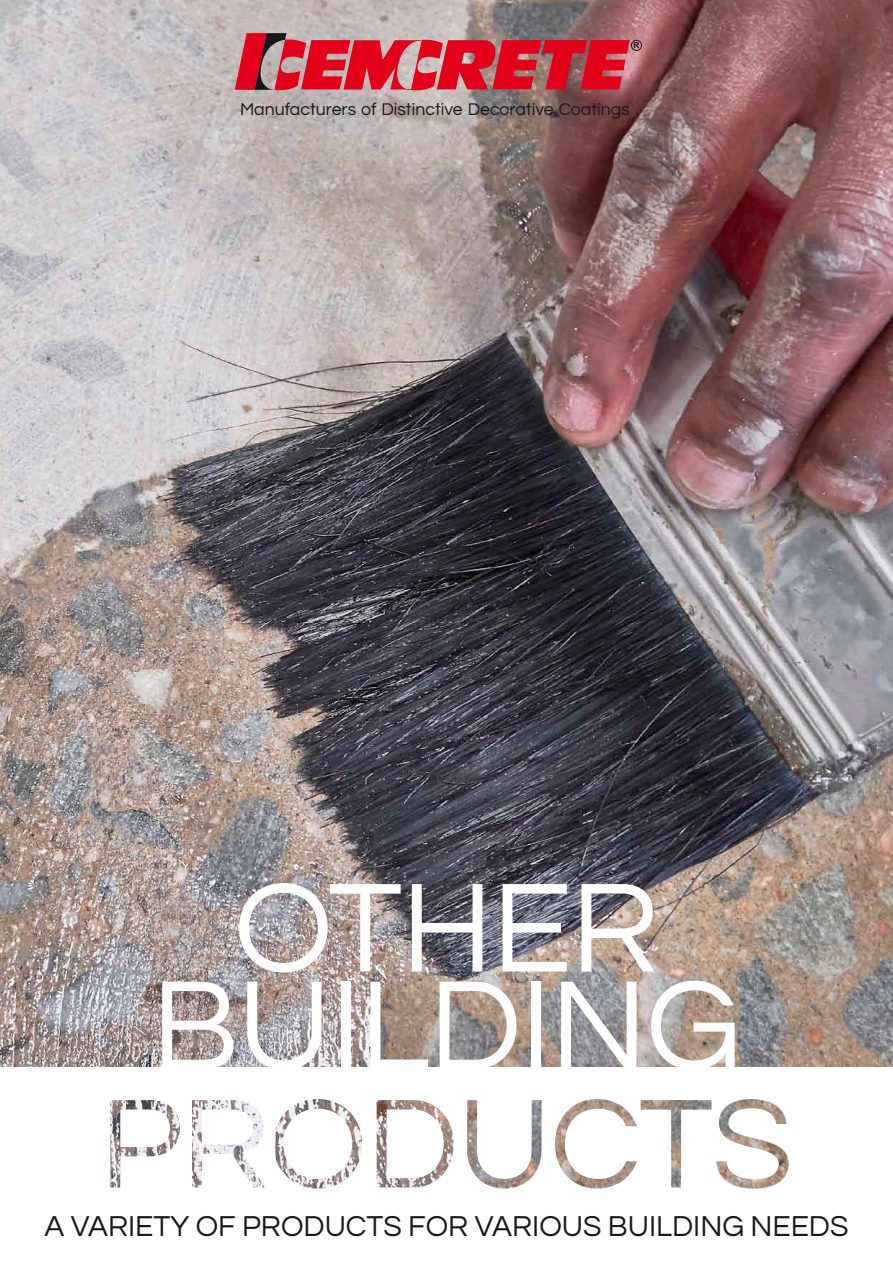
<style>
.page{position:relative;width:893px;height:1263px;background:#fff}
.page>*{position:absolute;margin:0;border:0;box-sizing:border-box;transform-origin:0 0}
.t1{font:132px/97.5px "Questrial";letter-spacing:-.01em;color:#fff;text-align:center}
.t2{font:30px "Questrial";color:#1a171c}
.t3{font:17.7px "Questrial";color:#1a171c}
.t4{font:700 8.25px "Arial";color:#1a171c}
</style>
<div class="page">
<img style="left:0;top:0;width:893px;height:1067px">
<svg style="left:235px;top:33px;width:395px;height:59px;background:#c94250"></svg>
<div style="left:631px;top:40px;width:11px;height:11px;border:1px solid #1a171c;border-radius:50%"></div>
<img style="left:110px;top:1099px;width:679px;height:89px">
<p class="t4" style="left:634px;top:40px;width:7px">R</p>
<p class="t3" style="left:240px;top:100px;width:391px">Manufacturers of Distinctive Decorative Coatings</p>
<h1 class="t1" style="left:152px;top:882px;width:591px">OTHER<br>BUILDING</h1>
<h2 class="t2" style="left:44px;top:1211px;width:62px">A Variet</h2>
<h2 class="t2" style="left:170px;top:1211px;width:112px">y of Product</h2>
<h2 class="t2" style="left:383px;top:1211px;width:110px">s for variou</h2>
<h2 class="t2" style="left:583px;top:1211px;width:62px">s Building</h2>
<h2 class="t2" style="left:750px;top:1211px;width:41px">Need</h2>
<h2 class="t2" style="left:830px;top:1211px;width:20px">s</h2>
</div>
